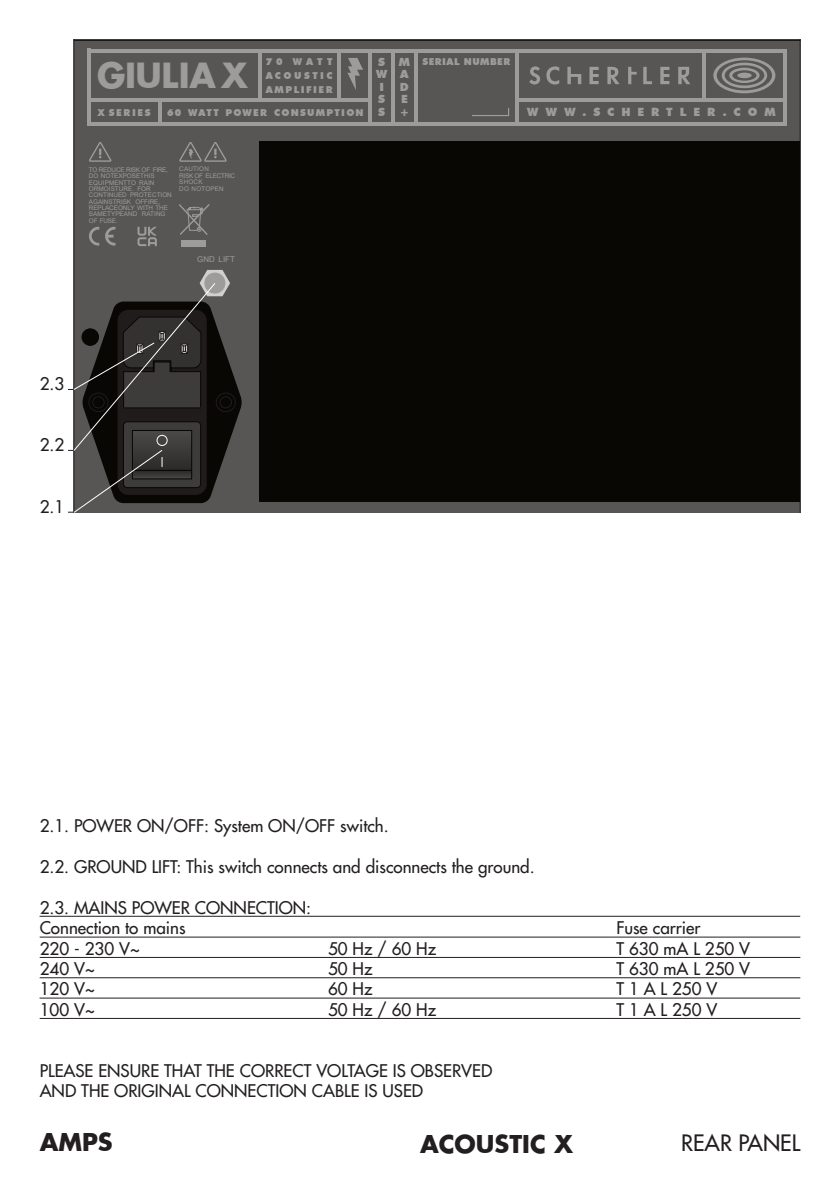
<style>
.page{position:relative;width:840px;height:1191px;background:#fff}
.page>*{position:absolute;margin:0;border:0;box-sizing:border-box;transform-origin:0 0}
.t1{font:700 33.8px "Futura";letter-spacing:-.015em;color:#9e9c9b}
.t2{font:700 24px "Futura";color:#231f20}
.t3{font:500 22px "Futura Std";color:#231f20}
.t4{font:500 17px/20.4px "Futura Std";color:#231f20}
.t5{font:500 17px "Futura Std";letter-spacing:.29em;color:#231f20}
.t6{font:900 11.4px "Futura BT";letter-spacing:.605em;color:#9e9c9b}
.t7{font:900 11.2px/12.6px "Futura BT";color:#9e9c9b}
.t8{font:900 9.6px/14.2px "Futura BT";letter-spacing:.145em;color:#9e9c9b;text-align:justify}
.t9{font:900 9.6px "Futura BT";letter-spacing:.05em;color:#9e9c9b}
.t10{font:8px "Arial";letter-spacing:.01em;color:#9e9c9b}
.t11{font:6.4px/6.4px "Arial";color:#9e9c9b}
.t12{font:6.4px/6.4px "Arial";letter-spacing:.025em;color:#9e9c9b}
</style>
<div class="page">
<div style="left:74px;top:40px;width:725px;height:473px;background:#585654"></div>
<hr style="left:799px;top:40px;width:1px;height:473px;background:#080704">
<hr style="left:74px;top:40px;width:1px;height:473px;background:#080704">
<hr style="left:74px;top:513px;width:725px;height:1px;background:#080704">
<hr style="left:74px;top:40px;width:725px;height:1px;background:#080704">
<div style="left:259px;top:142px;width:540px;height:360px;background:#080704"></div>
<svg style="left:257px;top:52px;width:4px;height:47px"></svg>
<hr style="left:87px;top:49px;width:4px;height:77px;background:#9e9c9b">
<hr style="left:158px;top:100px;width:4px;height:26px;background:#9e9c9b">
<hr style="left:87px;top:99px;width:283px;height:3px;background:#9e9c9b">
<hr style="left:516px;top:99px;width:270px;height:3px;background:#9e9c9b">
<hr style="left:87px;top:123px;width:699px;height:3px;background:#9e9c9b">
<hr style="left:87px;top:49px;width:699px;height:3px;background:#9e9c9b">
<svg style="left:514px;top:52px;width:4px;height:71px"></svg>
<svg style="left:701px;top:52px;width:4px;height:47px"></svg>
<hr style="left:783px;top:49px;width:3px;height:77px;background:#9e9c9b">
<svg style="left:529px;top:66px;width:11px;height:18px"></svg>
<svg style="left:546px;top:66px;width:13px;height:19px"></svg>
<svg style="left:567px;top:67px;width:14px;height:17px"></svg>
<svg style="left:589px;top:67px;width:9px;height:17px"></svg>
<svg style="left:607px;top:67px;width:12px;height:17px"></svg>
<svg style="left:678px;top:67px;width:12px;height:17px"></svg>
<svg style="left:643px;top:67px;width:8px;height:17px"></svg>
<svg style="left:660px;top:67px;width:9px;height:17px"></svg>
<svg style="left:628px;top:67px;width:8px;height:17px"></svg>
<svg style="left:713px;top:58px;width:62px;height:35px"></svg>
<svg style="left:89px;top:142px;width:22px;height:20px"></svg>
<svg style="left:179px;top:142px;width:47px;height:20px"></svg>
<svg style="left:472px;top:108px;width:37px;height:8px"></svg>
<hr style="left:391px;top:49px;width:3px;height:77px;background:#9e9c9b">
<hr style="left:368px;top:49px;width:4px;height:77px;background:#9e9c9b">
<hr style="left:414px;top:49px;width:3px;height:77px;background:#9e9c9b">
<hr style="left:337px;top:51px;width:3px;height:49px;background:#9e9c9b">
<svg style="left:347px;top:58px;width:16px;height:32px"></svg>
<svg style="left:89px;top:227px;width:10px;height:18px"></svg>
<svg style="left:105px;top:227px;width:10px;height:18px"></svg>
<svg style="left:179px;top:204px;width:31px;height:31px"></svg>
<div style="left:181px;top:240px;width:25px;height:6px;background:#9e9c9b"></div>
<svg style="left:137px;top:227px;width:20px;height:19px"></svg>
<svg style="left:68px;top:270px;width:174px;height:244px"></svg>
<hr style="left:40px;top:1018px;width:759px;height:1px;background:#231f20">
<hr style="left:40px;top:997px;width:759px;height:1px;background:#231f20">
<hr style="left:40px;top:977px;width:759px;height:1px;background:#231f20">
<hr style="left:40px;top:957px;width:759px;height:1px;background:#231f20">
<hr style="left:40px;top:936px;width:759px;height:1px;background:#231f20">
<hr style="left:40px;top:916px;width:759px;height:1px;background:#231f20">
<p class="t7" style="left:376px;top:57px;width:13px">S<br>W<br>I<br>S<br>S</p>
<p class="t8" style="left:265px;top:55px;width:68px">70 WATT ACOUSTIC AMPLIFIER</p>
<p class="t9" style="left:422px;top:57px;width:89px">SERIAL NUMBER</p>
<p class="t7" style="left:398px;top:57px;width:13px">M<br>A<br>D<br>E +</p>
<h1 class="t1" style="left:97px;top:60px;width:152px">GIULIA X</h1>
<p class="t8" style="left:98px;top:107px;width:54px">X SERIES</p>
<p class="t8" style="left:167px;top:107px;width:198px">60 WATT POWER CONSUMPTION</p>
<p class="t6" style="left:526px;top:107px;width:250px">WWW.SCHERTLER.COM</p>
<p class="t11" style="left:89px;top:167px;width:84px">TO REDUCE RISK OF FIRE,<br>DO NOTEXPOSETHIS<br>EQUIPMENTTO RAIN<br>ORMOISTURE. FOR<br>CONTINUED PROTECTION<br>AGAINSTRISK OFFIRE,<br>REPLACEONLY WITH THE<br>SAMETYPEAND RATING<br>OF FUSE.</p>
<p class="t12" style="left:179px;top:167px;width:57px">CAUTION<br>RISK OF ELECTRIC<br>SHOCK<br>DO NOTOPEN</p>
<p class="t10" style="left:197px;top:256px;width:39px">GND LIFT</p>
<p class="t4" style="left:40px;top:374px;width:26px">2.3</p>
<p class="t4" style="left:40px;top:436px;width:26px">2.2</p>
<p class="t4" style="left:40px;top:497px;width:26px">2.1</p>
<p class="t4" style="left:40px;top:816px;width:350px">2.1. POWER ON/OFF: System ON/OFF switch.</p>
<p class="t4" style="left:40px;top:857px;width:496px">2.2. GROUND LIFT: This switch connects and disconnects the ground.</p>
<p class="t4" style="left:40px;top:898px;width:273px">2.3. MAINS POWER CONNECTION:<br>Connection to mains</p>
<p class="t4" style="left:616px;top:918px;width:85px">Fuse carrier</p>
<p class="t4" style="left:40px;top:938px;width:102px">220 - 230 V~</p>
<p class="t4" style="left:328px;top:938px;width:110px">50 Hz / 60 Hz</p>
<p class="t4" style="left:616px;top:938px;width:135px">T 630 mA L 250 V</p>
<p class="t4" style="left:40px;top:959px;width:57px">240 V~</p>
<p class="t4" style="left:328px;top:959px;width:46px">50 Hz</p>
<p class="t4" style="left:616px;top:959px;width:135px">T 630 mA L 250 V</p>
<p class="t4" style="left:40px;top:979px;width:57px">120 V~</p>
<p class="t4" style="left:328px;top:979px;width:46px">60 Hz</p>
<p class="t5" style="left:616px;top:981px;width:102px">T1AL250V</p>
<p class="t4" style="left:40px;top:1000px;width:57px">100 V~</p>
<p class="t4" style="left:328px;top:1000px;width:110px">50 Hz / 60 Hz</p>
<p class="t5" style="left:616px;top:1001px;width:102px">T1AL250V</p>
<p class="t4" style="left:40px;top:1061px;width:454px">PLEASE ENSURE THAT THE CORRECT VOLTAGE IS OBSERVED<br>AND THE ORIGINAL CONNECTION CABLE IS USED</p>
<h2 class="t2" style="left:40px;top:1131px;width:74px">AMPS</h2>
<h2 class="t2" style="left:420px;top:1133px;width:154px">ACOUSTIC X</h2>
<p class="t3" style="left:680px;top:1133px;width:120px">REAR PANEL</p>
</div>
